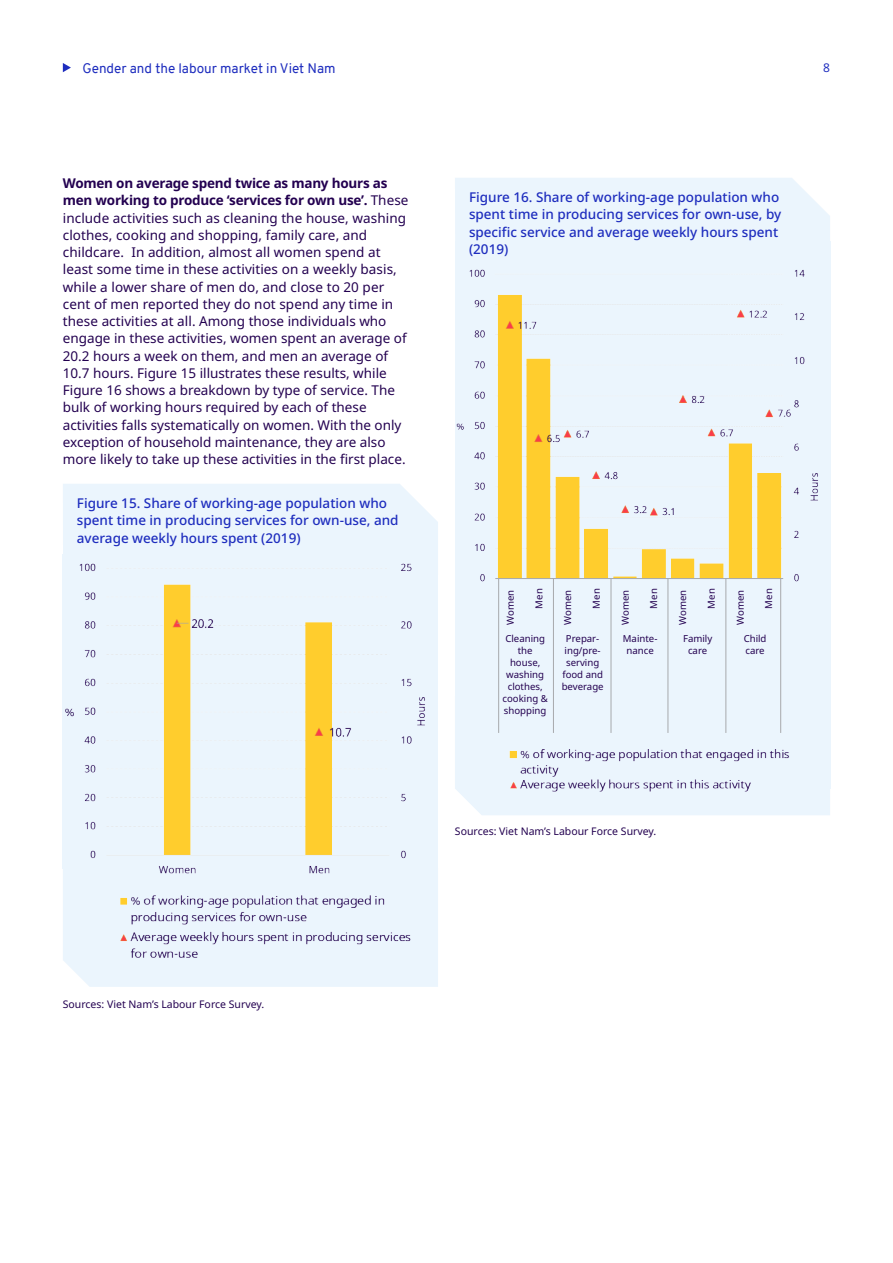
<style>
.page{position:relative;width:893px;height:1263px;background:#fff}
.page>*{position:absolute;margin:0;border:0;box-sizing:border-box;transform-origin:0 0}
.t1{font:13.5px/17.2px "Noto Sans";color:#230050}
.t2{font:500 13.5px/17.2px "Noto Sans";color:#1e2dbe}
.t3{font:13.5px "Overpass";color:#1e2dbe}
.t4{font:12px "Noto Sans";color:#1e2dbe}
.t5{font:10.5px "Noto Sans";color:#230050}
.t6{font:9.6px/12px "Noto Sans";color:#230050;text-align:center}
.s1{font-weight:700}
</style>
<div class="page">
<div style="left:475px;top:808px;width:355px;height:7px;background:#ebf5fd"></div>
<div style="left:455px;top:178px;width:375px;height:84px;background:#ebf5fd"></div>
<svg style="left:63px;top:63px;width:8px;height:9px"></svg>
<div style="left:73px;top:970px;width:365px;height:17px;background:#ebf5fd"></div>
<div style="left:63px;top:484px;width:375px;height:70px;background:#ebf5fd"></div>
<img style="left:455px;top:262px;width:375px;height:546px">
<hr style="left:495px;top:578px;width:288px;height:1px;background:#a7a9ac">
<hr style="left:498px;top:578px;width:1px;height:155px;background:#a7a9ac">
<hr style="left:553px;top:578px;width:1px;height:155px;background:#a7a9ac">
<hr style="left:611px;top:578px;width:1px;height:155px;background:#a7a9ac">
<hr style="left:668px;top:578px;width:1px;height:155px;background:#a7a9ac">
<hr style="left:726px;top:578px;width:1px;height:155px;background:#a7a9ac">
<hr style="left:780px;top:578px;width:1px;height:155px;background:#a7a9ac">
<img style="left:62px;top:557px;width:376px;height:413px">
<p class="t3" style="left:82px;top:58px;width:255px">Gender and the labour market in Viet Nam</p>
<p class="t4" style="left:823px;top:59px;width:8px">8</p>
<p class="t1" style="left:63px;top:175px;width:347px"><span class="s1">Women on average spend twice as many hours as men working to produce ‘services for own use’.</span> These include activities such as cleaning the house, washing clothes, cooking and shopping, family care, and childcare. In addition, almost all women spend at least some time in these activities on a weekly basis, while a lower share of men do, and close to 20 per cent of men reported they do not spend any time in these activities at all. Among those individuals who engage in these activities, women spent an average of 20.2 hours a week on them, and men an average of 10.7 hours. Figure 15 illustrates these results, while Figure 16 shows a breakdown by type of service. The bulk of working hours required by each of these activities falls systematically on women. With the only exception of household maintenance, they are also more likely to take up these activities in the first place.</p>
<p class="t2" style="left:77px;top:495px;width:323px">Figure 15. Share of working-age population who spent time in producing services for own-use, and average weekly hours spent (2019)</p>
<p class="t2" style="left:469px;top:189px;width:314px">Figure 16. Share of working-age population who spent time in producing services for own-use, by specific service and average weekly hours spent (2019)</p>
<p class="t6" style="left:505px;top:625px;width:36px;rotate:-90deg">Women</p>
<p class="t6" style="left:533px;top:608px;width:22px;rotate:-90deg">Men</p>
<p class="t6" style="left:503px;top:632px;width:47px">Cleaning the house, washing clothes, cooking &amp; shopping</p>
<p class="t6" style="left:562px;top:625px;width:36px;rotate:-90deg">Women</p>
<p class="t6" style="left:591px;top:608px;width:22px;rotate:-90deg">Men</p>
<p class="t6" style="left:562px;top:632px;width:43px">Prepar&shy;ing/pre&shy;serving food and beverage</p>
<p class="t6" style="left:619px;top:625px;width:36px;rotate:-90deg">Women</p>
<p class="t6" style="left:648px;top:608px;width:22px;rotate:-90deg">Men</p>
<p class="t6" style="left:623px;top:632px;width:36px">Mainte&shy;nance</p>
<p class="t6" style="left:677px;top:625px;width:36px;rotate:-90deg">Women</p>
<p class="t6" style="left:705px;top:608px;width:22px;rotate:-90deg">Men</p>
<p class="t6" style="left:683px;top:632px;width:31px">Family care</p>
<p class="t6" style="left:734px;top:625px;width:36px;rotate:-90deg">Women</p>
<p class="t6" style="left:763px;top:608px;width:22px;rotate:-90deg">Men</p>
<p class="t6" style="left:744px;top:632px;width:24px;text-align:left">Child care</p>
<p class="t5" style="left:455px;top:823px;width:203px">Sources: Viet Nam’s Labour Force Survey.</p>
<p class="t5" style="left:63px;top:997px;width:203px">Sources: Viet Nam’s Labour Force Survey.</p>
</div>
